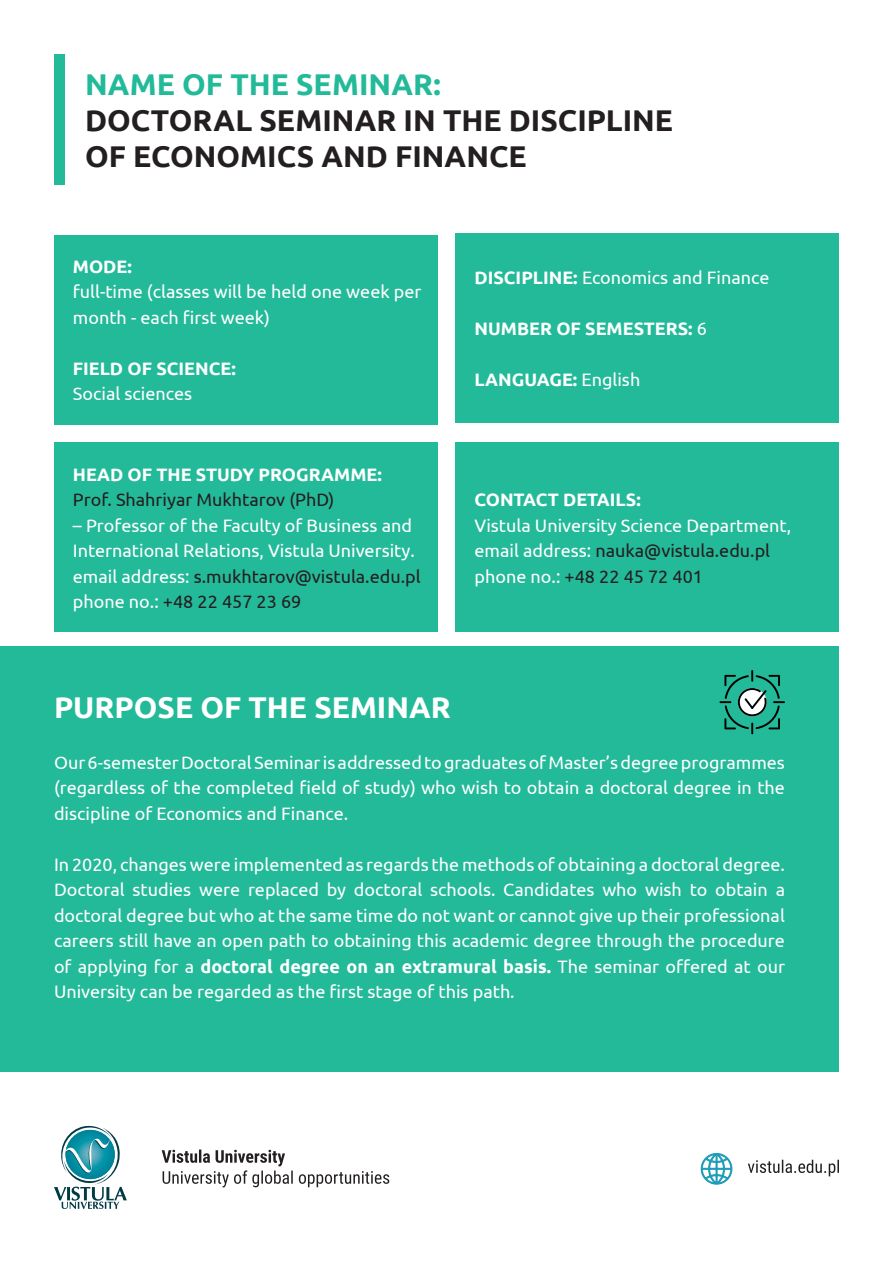
<style>
.page{position:relative;width:893px;height:1263px;background:#fff}
.page>*{position:absolute;margin:0;border:0;box-sizing:border-box;transform-origin:0 0}
.t1{font:700 30px/36px "Ubuntu";color:#231f20}
.t2{font:700 30px "Ubuntu";color:#fff}
.t3{font:18px/25.5px "Ubuntu";color:#fff;text-align:justify}
.t4{font:18px "Ubuntu";color:#231f20}
.t5{font:700 18px "Ubuntu";color:#fff}
.s1{color:#23ba99}
.s2{color:#fff}
.s3{font-weight:700}
.s4{font-weight:400}
</style>
<div class="page">
<div style="left:0;top:646px;width:839px;height:426px;background:#23ba99"></div>
<div style="left:54px;top:54px;width:11px;height:131px;background:#23ba99"></div>
<div style="left:54px;top:443px;width:383px;height:189px;background:#23ba99"></div>
<div style="left:456px;top:233px;width:383px;height:190px;background:#23ba99"></div>
<div style="left:54px;top:235px;width:383px;height:189px;background:#23ba99"></div>
<div style="left:456px;top:443px;width:383px;height:189px;background:#23ba99"></div>
<svg style="left:162px;top:1149px;width:227px;height:38px"></svg>
<svg style="left:748px;top:1160px;width:91px;height:16px"></svg>
<svg style="left:701px;top:1153px;width:31px;height:31px"></svg>
<svg style="left:54px;top:1125px;width:73px;height:84px"></svg>
<svg style="left:719px;top:670px;width:66px;height:64px"></svg>
<p class="t1" style="left:85px;top:66px;width:590px"><span class="s1">NAME OF THE SEMINAR:<br></span>DOCTORAL SEMINAR IN THE DISCIPLINE<br>OF ECONOMICS AND FINANCE</p>
<p class="t5" style="left:73px;top:255px;width:60px">MODE:</p>
<p class="t3" style="left:73px;top:279px;width:350px">full-time (classes will be held one week per month - each first week)</p>
<p class="t5" style="left:73px;top:357px;width:164px">FIELD OF SCIENCE:</p>
<p class="t3" style="left:73px;top:381px;width:121px">Social sciences</p>
<p class="t5" style="left:73px;top:463px;width:310px">HEAD OF THE STUDY PROGRAMME:</p>
<p class="t4" style="left:73px;top:489px;width:263px">Prof. Shahriyar Mukhtarov (PhD)</p>
<p class="t3" style="left:73px;top:512px;width:343px">– Professor of the Faculty of Business and<br>International Relations, Vistula University.</p>
<p class="t4" style="left:73px;top:565px;width:349px"><span class="s2">email address:</span> s.mukhtarov@vistula.edu.pl</p>
<p class="t4" style="left:73px;top:591px;width:230px"><span class="s2">phone no.:</span> +48 22 457 23 69</p>
<p class="t3" style="left:475px;top:265px;width:296px"><span class="s3">DISCIPLINE:</span> Economics and Finance</p>
<p class="t5" style="left:475px;top:318px;width:234px">NUMBER OF SEMESTERS: <span class="s4">6</span></p>
<p class="t5" style="left:475px;top:369px;width:167px">LANGUAGE: <span class="s4">English</span></p>
<p class="t5" style="left:475px;top:489px;width:168px">CONTACT DETAILS:</p>
<p class="t3" style="left:475px;top:512px;width:318px">Vistula University Science Department,</p>
<p class="t4" style="left:475px;top:540px;width:297px"><span class="s2">email address:</span> nauka@vistula.edu.pl</p>
<p class="t4" style="left:475px;top:565px;width:230px"><span class="s2">phone no.:</span> +48 22 45 72 401</p>
<p class="t2" style="left:54px;top:689px;width:398px">PURPOSE OF THE SEMINAR</p>
<p class="t3" style="left:54px;top:749px;width:732px">Our 6-semester Doctoral Seminar is addressed to graduates of Master’s degree programmes (regardless of the completed field of study) who wish to obtain a doctoral degree in the discipline of Economics and Finance.</p>
<p class="t3" style="left:54px;top:851px;width:732px">In 2020, changes were implemented as regards the methods of obtaining a doctoral degree.<br>Doctoral studies were replaced by doctoral schools. Candidates who wish to obtain a doctoral degree but who at the same time do not want or cannot give up their professional careers still have an open path to obtaining this academic degree through the procedure of applying for a <span class="s3">doctoral degree on an extramural basis.</span> The seminar offered at our University can be regarded as the first stage of this path.</p>
</div>
